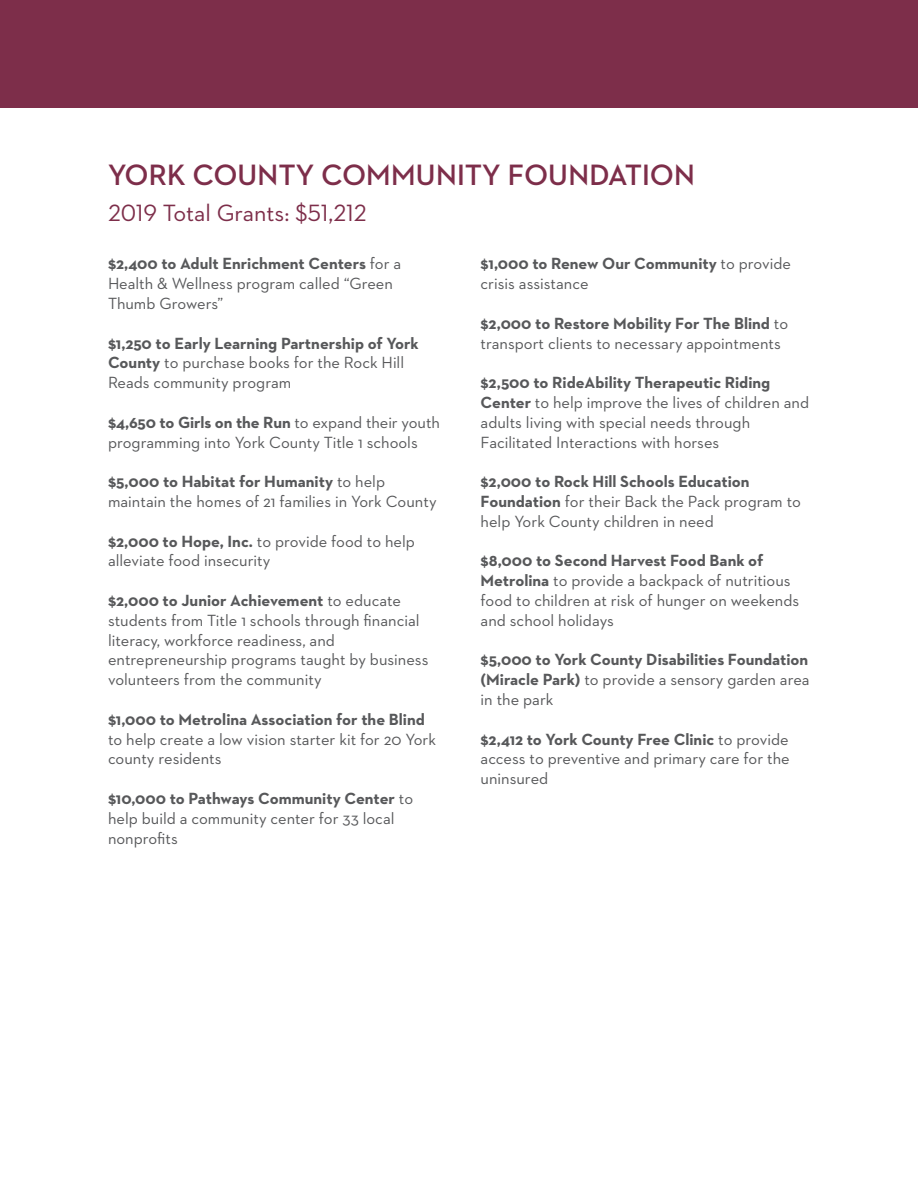
<style>
.page{position:relative;width:918px;height:1188px;background:#fff}
.page>*{position:absolute;margin:0;border:0;box-sizing:border-box;transform-origin:0 0}
.t1{font:700 30px "Neutraface 2 Display";letter-spacing:.01em;color:#7d2e4a}
.t2{font:24px "Neutraface 2 Text";color:#7d2e4a}
.t3{font:16.5px/19.8px "Neutraface 2 Text";color:#57585a}
.t4{font:700 16.5px/19.8px "Neutraface 2 Text";color:#57585a}
.s1{font-weight:700}
.s2{font-weight:400}
</style>
<div class="page">
<div style="left:0;top:0;width:918px;height:108px;background:#7d2e4a"></div>
<p class="t1" style="left:108px;top:158px;width:588px">YORK COUNTY COMMUNITY FOUNDATION</p>
<p class="t2" style="left:108px;top:198px;width:260px">2019 Total Grants: $51,212</p>
<p class="t3" style="left:108px;top:254px;width:295px"><span class="s1">$2,400 to Adult Enrichment Centers</span> for a<br>Health &amp; Wellness program called “Green<br>Thumb Growers”</p>
<p class="t3" style="left:108px;top:333px;width:312px"><span class="s1">$1,250 to Early Learning Partnership of York<br>County</span> to purchase books for the Rock Hill<br>Reads community program</p>
<p class="t3" style="left:108px;top:412px;width:334px"><span class="s1">$4,650 to Girls on the Run</span> to expand their youth programming into York County Title 1 schools</p>
<p class="t3" style="left:108px;top:471px;width:330px"><span class="s1">$5,000 to Habitat for Humanity</span> to help maintain the homes of 21 families in York County</p>
<p class="t3" style="left:108px;top:531px;width:308px"><span class="s1">$2,000 to Hope, Inc.</span> to provide food to help alleviate food insecurity</p>
<p class="t3" style="left:108px;top:590px;width:322px"><span class="s1">$2,000 to Junior Achievement</span> to educate students from Title 1 schools through financial literacy, workforce readiness, and entrepreneurship programs taught by business volunteers from the community</p>
<p class="t3" style="left:108px;top:709px;width:330px"><span class="s1">$1,000 to Metrolina Association for the Blind </span>to help create a low vision starter kit for 20 York county residents</p>
<p class="t3" style="left:108px;top:788px;width:307px"><span class="s1">$10,000 to Pathways Community Center</span> to help build a community center for 33 local nonprofits</p>
<p class="t4" style="left:481px;top:254px;width:312px">$1,000 to Renew Our Community <span class="s2">to provide crisis assistance</span></p>
<p class="t3" style="left:481px;top:313px;width:309px"><span class="s1">$2,000 to Restore Mobility For The Blind</span> to transport clients to necessary appointments</p>
<p class="t3" style="left:481px;top:372px;width:330px"><span class="s1">$2,500 to RideAbility Therapeutic Riding Center</span> to help improve the lives of children and adults living with special needs through Facilitated Interactions with horses</p>
<p class="t3" style="left:481px;top:471px;width:322px"><span class="s1">$2,000 to Rock Hill Schools Education<br>Foundation</span> for their Back the Pack program to help York County children in need</p>
<p class="t3" style="left:481px;top:551px;width:320px"><span class="s1">$8,000 to Second Harvest Food Bank of Metrolina</span> to provide a backpack of nutritious food to children at risk of hunger on weekends and school holidays</p>
<p class="t4" style="left:481px;top:650px;width:331px;text-align:justify">$5,000 to York County Disabilities Foundation (Miracle Park) <span class="s2">to provide a sensory garden area in the park</span></p>
<p class="t3" style="left:481px;top:729px;width:311px;text-align:justify"><span class="s1">$2,412 to York County Free Clinic</span> to provide access to preventive and primary care for the uninsured</p>
</div>
